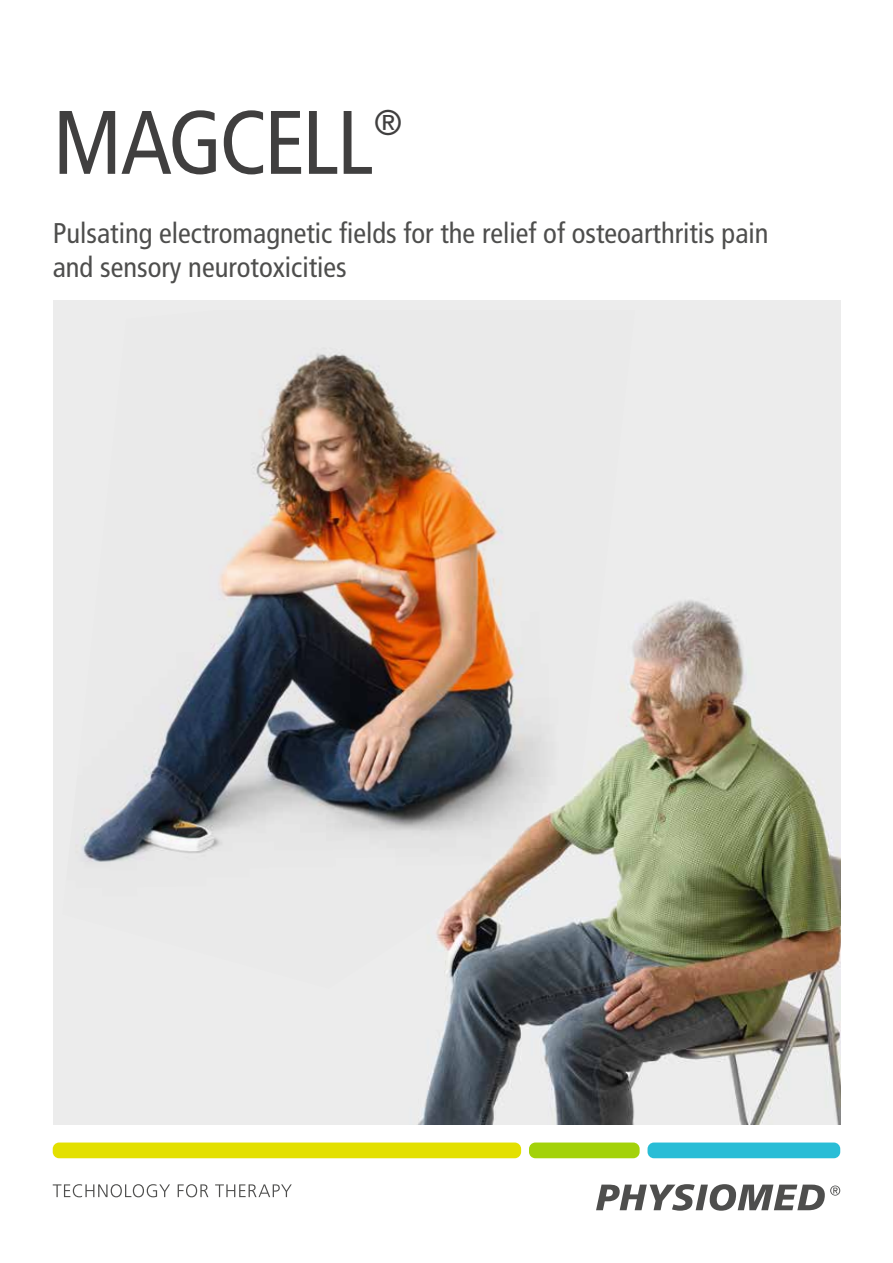
<style>
.page{position:relative;width:893px;height:1263px;background:#fff}
.page>*{position:absolute;margin:0;border:0;box-sizing:border-box;transform-origin:0 0}
.t1{font:condensed 90px "Frutiger LT Pro";letter-spacing:-.035em;color:#403f3f}
.t2{font:condensed 35.85px "Frutiger LT Pro";color:#403f3f}
.t3{font:condensed 28.5px/34.2px "Frutiger LT Pro";color:#4e4e4d}
</style>
<div class="page">
<div style="left:53px;top:300px;width:787px;height:825px;background:#ececec"></div>
<img style="left:418px;top:600px;width:422px;height:525px">
<svg style="left:596px;top:1184px;width:244px;height:27px"></svg>
<svg style="left:53px;top:1184px;width:239px;height:13px"></svg>
<div style="left:53px;top:1142px;width:468px;height:16px;background:#e3e000;border-radius:6px"></div>
<div style="left:529px;top:1142px;width:111px;height:16px;background:#a3d20a;border-radius:6px"></div>
<div style="left:647px;top:1142px;width:193px;height:16px;background:#29bdd6;border-radius:6px"></div>
<img style="left:76px;top:353px;width:559px;height:636px">
<h1 class="t1" style="left:53px;top:90px;width:322px">MAGCELL</h1>
<p class="t2" style="left:374px;top:102px;width:30px">®</p>
<p class="t3" style="left:53px;top:216px;width:717px">Pulsating electromagnetic fields for the relief of osteoarthritis pain and sensory neurotoxicities</p>
</div>
